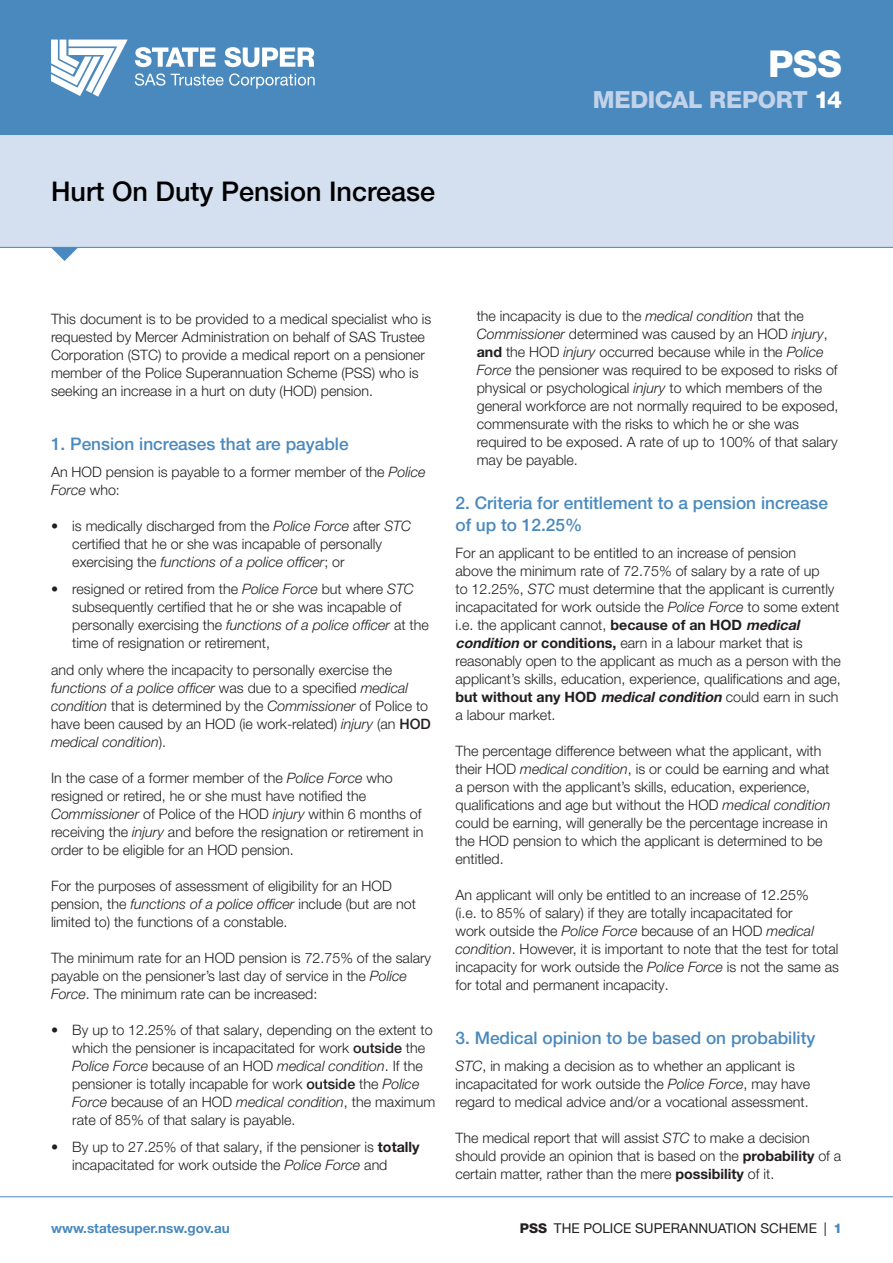
<style>
.page{position:relative;width:893px;height:1263px;background:#fff}
.page>*{position:absolute;margin:0;border:0;box-sizing:border-box;transform-origin:0 0}
.t1{font:800 37.2px "Helvetica Neue LT Std";color:#fff}
.t2{font:500 27px "Helvetica Neue LT Pro";color:#000}
.t3{font:800 23.7px "Helvetica Neue LT Std";letter-spacing:-.015em;color:#c2d3e9}
.t4{font:500 17.25px/22.5px "Helvetica Neue LT Pro";color:#4a89be}
.Body{font:300 14.25px/18px "Helvetica Neue LT Pro";color:#231f20}
.Bullet{font:300 14.25px/18px "Helvetica Neue LT Pro";color:#231f20}
.t5{font:13.5px "Helvetica Neue LT Pro";color:#231f20}
.t6{font:700 13.5px "Helvetica Neue LT Std";color:#4a89be}
.s1{color:#fff}
.s2{font-style:italic}
.s3{font-weight:500}
.s4{font-family:"Helvetica Neue LT Std";font-weight:700}
.s5{font-family:"Helvetica Neue LT Std";font-weight:700;font-style:italic}
.s6{font-family:"Helvetica Neue LT Std";font-weight:800}
.s7{font-family:"Helvetica Neue LT Std";font-weight:800;color:#4a89be}
</style>
<div class="page">
<div style="left:0;top:135px;width:893px;height:112px;background:#d4e0ef"></div>
<hr style="left:0;top:1196px;width:893px;height:1px;background:#4a89be">
<svg style="left:51px;top:248px;width:27px;height:13px"></svg>
<hr style="left:0;top:247px;width:893px;height:1px;background:#4a89be">
<div style="left:0;top:0;width:893px;height:135px;background:#4a89be"></div>
<svg style="left:135px;top:47px;width:81px;height:20px"></svg>
<svg style="left:51px;top:40px;width:77px;height:57px"></svg>
<svg style="left:135px;top:73px;width:30px;height:13px"></svg>
<svg style="left:171px;top:73px;width:144px;height:16px"></svg>
<svg style="left:224px;top:47px;width:90px;height:20px"></svg>
<p class="t2" style="left:51px;top:175px;width:386px">Hurt On Duty Pension Increase</p>
<h1 class="t1" style="left:768px;top:41px;width:75px">PSS</h1>
<h3 class="t3" style="left:593px;top:85px;width:251px">MEDICAL REPORT <span class="s1">14</span></h3>
<p class="Body" style="left:51px;top:310px;width:382px">This document is to be provided to a medical specialist who is requested by Mercer Administration on behalf of SAS Trustee Corporation (STC) to provide a medical report on a pensioner member of the Police Superannuation Scheme (PSS) who is seeking an increase in a hurt on duty (HOD) pension.</p>
<h2 class="t4" style="left:51px;top:432px;width:299px">1. Pension increases that are payable</h2>
<p class="Body" style="left:51px;top:463px;width:376px">An HOD pension is payable to a former member of the <span class="s2">Police<br>Force</span> who:</p>
<p class="Bullet" style="left:72px;top:517px;width:340px;text-indent:-21px">• is medically discharged from the <span class="s2">Police Force</span> after <span class="s2">STC </span>certified that he or she was incapable of personally exercising the <span class="s2">functions of a police officer</span>; or</p>
<p class="Bullet" style="left:72px;top:579px;width:358px;text-indent:-21px">• resigned or retired from the <span class="s2">Police Force</span> but where <span class="s2">STC </span>subsequently certified that he or she was incapable of personally exercising the <span class="s2">functions of a police officer</span> at the time of resignation or retirement,</p>
<p class="Body" style="left:51px;top:661px;width:381px">and only where the incapacity to personally exercise the <span class="s2">functions of a police officer</span> was due to a specified <span class="s2">medical condition</span> that is determined by the <span class="s2">Commissioner</span> of Police to have been caused by an HOD (ie work-related) <span class="s2">injury</span> (an <span class="s3">HOD </span><span class="s2">medical condition</span>).</p>
<p class="Body" style="left:51px;top:769px;width:374px">In the case of a former member of the <span class="s2">Police Force</span> who resigned or retired, he or she must have notified the <span class="s2">Commissioner</span> of Police of the HOD <span class="s2">injury</span> within 6 months of receiving the <span class="s2">injury</span> and before the resignation or retirement in order to be eligible for an HOD pension.</p>
<p class="Body" style="left:51px;top:877px;width:367px">For the purposes of assessment of eligibility for an HOD pension, the <span class="s2">functions of a police officer</span> include (but are not limited to) the functions of a constable.</p>
<p class="Body" style="left:51px;top:949px;width:382px">The minimum rate for an HOD pension is 72.75% of the salary payable on the pensioner’s last day of service in the <span class="s2">Police<br>Force</span>. The minimum rate can be increased:</p>
<p class="Bullet" style="left:72px;top:1021px;width:364px;text-indent:-21px">• By up to 12.25% of that salary, depending on the extent to which the pensioner is incapacitated for work <span class="s3">outside</span> the <span class="s2">Police Force</span> because of an HOD <span class="s2">medical condition</span>. If the pensioner is totally incapable for work <span class="s3">outside</span> the <span class="s2">Police Force</span> because of an HOD <span class="s2">medical condition</span>, the maximum rate of 85% of that salary is payable.</p>
<p class="Bullet" style="left:72px;top:1137px;width:349px;text-indent:-21px">• By up to 27.25% of that salary, if the pensioner is <span class="s4">totally </span>incapacitated for work outside the <span class="s2">Police Force</span> and</p>
<p class="Bullet" style="left:477px;top:306px;width:363px">the incapacity is due to the <span class="s2">medical condition</span> that the <span class="s2">Commissioner</span> determined was caused by an HOD <span class="s2">injury</span>, <span class="s4">and</span> the HOD <span class="s2">injury</span> occurred because while in the <span class="s2">Police Force</span> the pensioner was required to be exposed to risks of physical or psychological <span class="s2">injury</span> to which members of the general workforce are not normally required to be exposed, commensurate with the risks to which he or she was required to be exposed. A rate of up to 100% of that salary may be payable.</p>
<h2 class="t4" style="left:455px;top:491px;width:374px">2. Criteria for entitlement to a pension increase of up to 12.25%</h2>
<p class="Body" style="left:455px;top:544px;width:387px">For an applicant to be entitled to an increase of pension<br>above the minimum rate of 72.75% of salary by a rate of up<br>to 12.25%, <span class="s2">STC</span> must determine that the applicant is currently incapacitated for work outside the <span class="s2">Police Force</span> to some extent i.e. the applicant cannot, <span class="s4">because of an HOD</span> <span class="s5">medical condition</span> <span class="s4">or conditions,</span> earn in a labour market that is reasonably open to the applicant as much as a person with the applicant’s skills, education, experience, qualifications and age, <span class="s4">but without any HOD</span> <span class="s5">medicalcondition</span> could earn in such a labour market.</p>
<p class="Body" style="left:455px;top:742px;width:376px">The percentage difference between what the applicant, with their HOD <span class="s2">medical condition</span>, is or could be earning and what a person with the applicant’s skills, education, experience, qualifications and age but without the HOD <span class="s2">medical condition </span>could be earning, will generally be the percentage increase in the HOD pension to which the applicant is determined to be entitled.</p>
<p class="Body" style="left:455px;top:886px;width:385px">An applicant will only be entitled to an increase of 12.25%<br>(i.e. to 85% of salary) if they are totally incapacitated for<br>work outside the <span class="s2">Police Force</span> because of an HOD <span class="s2">medical condition</span>. However, it is important to note that the test for total incapacity for work outside the <span class="s2">Police Force</span> is not the same as for total and permanent incapacity.</p>
<h2 class="t4" style="left:455px;top:1026px;width:361px">3. Medical opinion to be based on probability</h2>
<p class="Body" style="left:455px;top:1057px;width:356px"><span class="s2">STC</span>, in making a decision as to whether an applicant is incapacitated for work outside the <span class="s2">Police Force</span>, may have regard to medical advice and/or a vocational assessment.</p>
<p class="Body" style="left:455px;top:1129px;width:387px">The medical report that will assist <span class="s2">STC</span> to make a decision should provide an opinion that is based on the <span class="s4">probability</span> of a certain matter, rather than the mere <span class="s4">possibility</span> of it.</p>
<p class="t6" style="left:51px;top:1220px;width:180px">www.statesuper.nsw.gov.au</p>
<p class="t5" style="left:520px;top:1220px;width:323px"><span class="s6">PSS</span> THE POLICE SUPERANNUATION SCHEME | <span class="s7">1</span></p>
</div>
